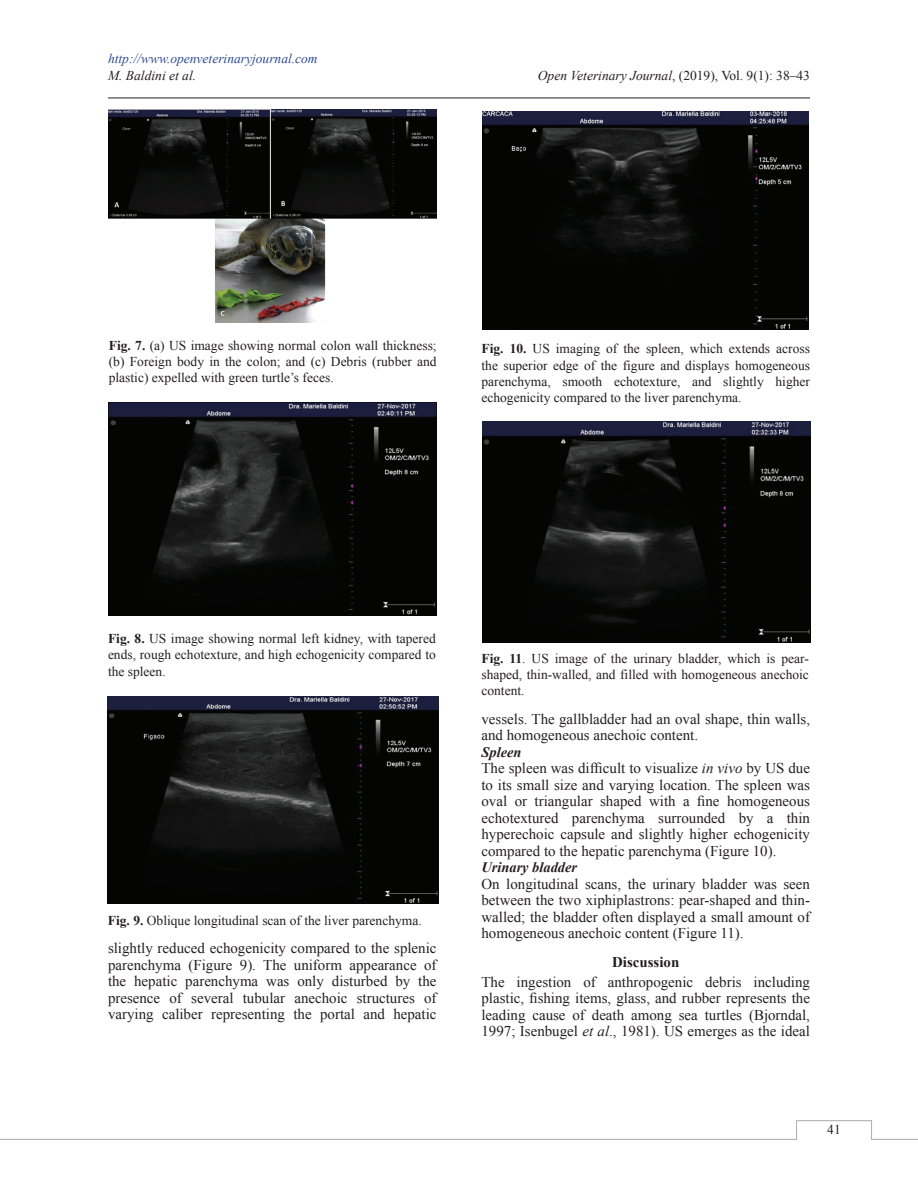
<style>
.page{position:relative;width:918px;height:1188px;background:#fff}
.page>*{position:absolute;margin:0;border:0;box-sizing:border-box;transform-origin:0 0}
.Para{font:15px/16.5px "Times New Roman";color:#231f20;text-align:justify}
.A_Head{font:700 15px "Times New Roman";color:#231f20}
.B_Head{font:italic 700 14.4px "Times New Roman";color:#231f20}
.Fig_Caption{font:13.5px/16.2px "Times New Roman";color:#231f20;text-align:justify}
.t1{font:italic 13.5px "Times New Roman";color:#304d94}
.t2{font:italic 13.5px "Times New Roman";color:#231f20}
.s1{font-style:italic}
.s2{font-weight:700}
</style>
<div class="page">
<hr style="left:108px;top:98px;width:702px;height:1px;background:#231f20">
<svg style="left:0;top:1120px;width:918px;height:20px"></svg>
<img style="left:109px;top:402px;width:327px;height:214px">
<img style="left:482px;top:111px;width:327px;height:219px">
<img style="left:108px;top:697px;width:330px;height:207px">
<img style="left:483px;top:422px;width:328px;height:221px">
<img style="left:108px;top:110px;width:329px;height:213px">
<p class="t1" style="left:108px;top:50px;width:211px">http://www.openveterinaryjournal.com</p>
<p class="t2" style="left:108px;top:66px;width:90px">M. Baldini et al.</p>
<p class="Fig_Caption" style="left:538px;top:67px;width:274px"><span class="s1">Open Veterinary Journal</span>, (2019), Vol. 9(1): 38–43</p>
<p class="Fig_Caption" style="left:109px;top:337px;width:329px"><span class="s2">Fig. 7.</span> (a) US image showing normal colon wall thickness; (b) Foreign body in the colon; and (c) Debris (rubber and plastic) expelled with green turtle’s feces.</p>
<p class="Fig_Caption" style="left:482px;top:341px;width:330px"><span class="s2">Fig. 10.</span> US imaging of the spleen, which extends across the superior edge of the figure and displays homogeneous parenchyma, smooth echotexture, and slightly higher echogenicity compared to the liver parenchyma.</p>
<p class="Fig_Caption" style="left:108px;top:630px;width:329px"><span class="s2">Fig. 8.</span> US image showing normal left kidney, with tapered ends, rough echotexture, and high echogenicity compared to the spleen.</p>
<p class="Fig_Caption" style="left:108px;top:912px;width:315px"><span class="s2">Fig. 9.</span> Oblique longitudinal scan of the liver parenchyma.</p>
<p class="Para" style="left:108px;top:940px;width:330px">slightly reduced echogenicity compared to the splenic parenchyma (Figure 9). The uniform appearance of the hepatic parenchyma was only disturbed by the presence of several tubular anechoic structures of varying caliber representing the portal and hepatic</p>
<p class="Fig_Caption" style="left:482px;top:650px;width:329px"><span class="s2">Fig. 11</span>. US image of the urinary bladder, which is pear&shy;shaped, thin-walled, and filled with homogeneous anechoic content.</p>
<p class="Para" style="left:482px;top:710px;width:330px">vessels. The gallbladder had an oval shape, thin walls, and homogeneous anechoic content.</p>
<p class="B_Head" style="left:482px;top:742px;width:42px">Spleen</p>
<p class="Para" style="left:482px;top:760px;width:330px">The spleen was difficult to visualize <span class="s1">in vivo</span> by US due to its small size and varying location. The spleen was oval or triangular shaped with a fine homogeneous echotextured parenchyma surrounded by a thin hyperechoic capsule and slightly higher echogenicity compared to the hepatic parenchyma (Figure 10).</p>
<p class="B_Head" style="left:482px;top:857px;width:97px">Urinary bladder</p>
<p class="Para" style="left:482px;top:875px;width:330px">On longitudinal scans, the urinary bladder was seen between the two xiphiplastrons: pear-shaped and thin&shy;walled; the bladder often displayed a small amount of homogeneous anechoic content (Figure 11).</p>
<p class="A_Head" style="left:612px;top:951px;width:69px">Discussion</p>
<p class="Para" style="left:482px;top:973px;width:330px">The ingestion of anthropogenic debris including plastic, fishing items, glass, and rubber represents the leading cause of death among sea turtles (Bjorndal, 1997; Isenbugel <span class="s1">et al</span>., 1981). US emerges as the ideal</p>
<p class="Fig_Caption" style="left:827px;top:1121px;width:15px">41</p>
</div>
